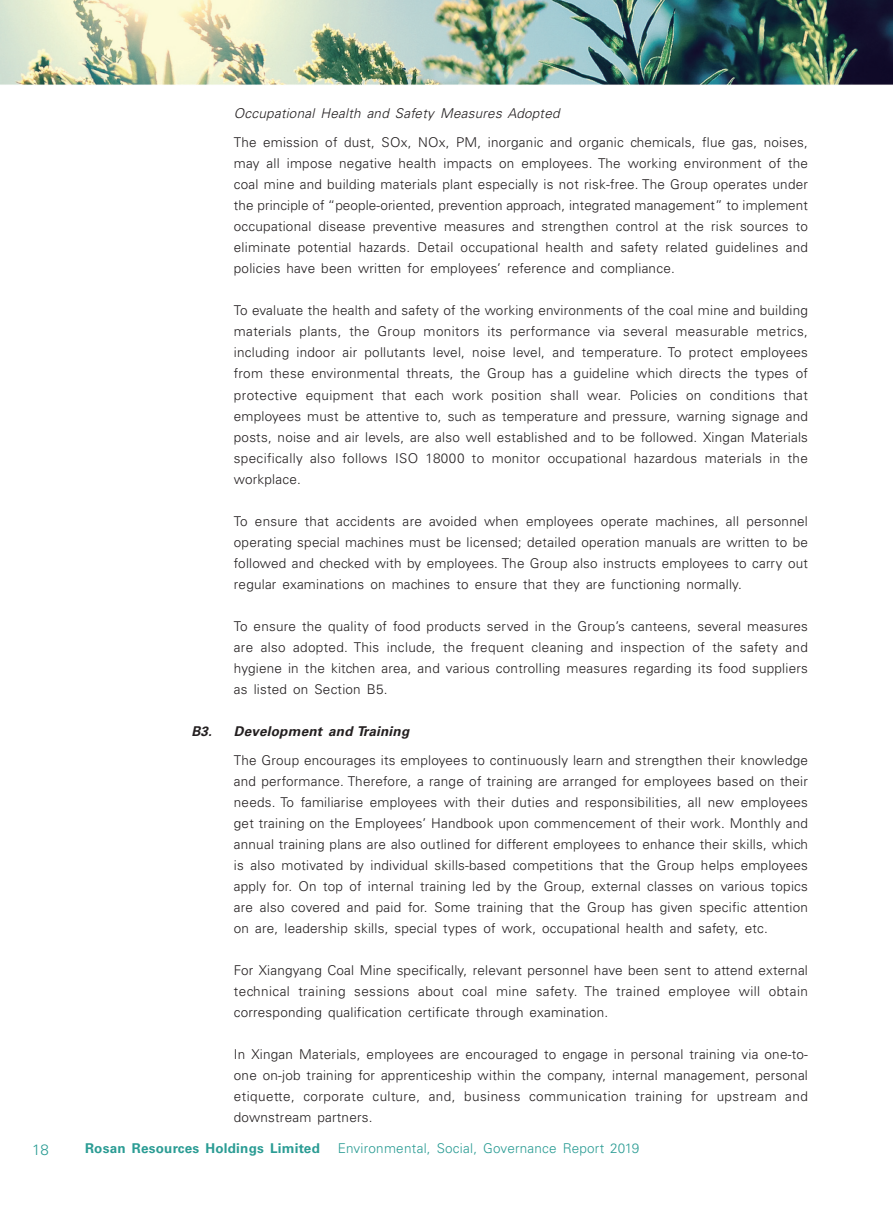
<style>
.page{position:relative;width:893px;height:1212px;background:#fff}
.page>*{position:absolute;margin:0;border:0;box-sizing:border-box;transform-origin:0 0}
.t1{font:300 15px "Univers LT Std";color:#2b9c94}
.t2{font:300 13.5px/21px "Univers LT Std";letter-spacing:.015em;color:#231f20;text-align:justify}
.t3{font:italic 300 13.5px "Univers LT Std";letter-spacing:.015em;color:#231f20}
.t4{font:300 13.5px "Univers LT Std";letter-spacing:.015em;color:#2b9c94}
.t5{font:700 13.5px "Univers LT Std";letter-spacing:.015em;color:#2b9c94}
.t6{font:italic 700 13.5px "Univers LT Std";letter-spacing:.015em;color:#231f20}
</style>
<div class="page">
<img style="left:0;top:0;width:893px;height:85px">
<p class="t3" style="left:234px;top:108px;width:327px">Occupational Health and Safety Measures Adopted</p>
<p class="t2" style="left:234px;top:133px;width:576px">The emission of dust, SOx, NOx, PM, inorganic and organic chemicals, flue gas, noises, may all impose negative health impacts on employees. The working environment of the coal mine and building materials plant especially is not risk-free. The Group operates under the principle of “people-oriented, prevention approach, integrated management” to implement occupational disease preventive measures and strengthen control at the risk sources to eliminate potential hazards. Detail occupational health and safety related guidelines and policies have been written for employees’ reference and compliance.</p>
<p class="t2" style="left:234px;top:301px;width:576px">To evaluate the health and safety of the working environments of the coal mine and building materials plants, the Group monitors its performance via several measurable metrics, including indoor air pollutants level, noise level, and temperature. To protect employees from these environmental threats, the Group has a guideline which directs the types of protective equipment that each work position shall wear. Policies on conditions that employees must be attentive to, such as temperature and pressure, warning signage and posts, noise and air levels, are also well established and to be followed. Xingan Materials specifically also follows ISO 18000 to monitor occupational hazardous materials in the workplace.</p>
<p class="t2" style="left:234px;top:511px;width:576px">To ensure that accidents are avoided when employees operate machines, all personnel operating special machines must be licensed; detailed operation manuals are written to be followed and checked with by employees. The Group also instructs employees to carry out regular examinations on machines to ensure that they are functioning normally.</p>
<p class="t2" style="left:234px;top:616px;width:576px">To ensure the quality of food products served in the Group’s canteens, several measures are also adopted. This include, the frequent cleaning and inspection of the safety and hygiene in the kitchen area, and various controlling measures regarding its food suppliers as listed on Section B5.</p>
<p class="t6" style="left:191px;top:725px;width:219px">B3. Development and Training</p>
<p class="t2" style="left:234px;top:751px;width:576px">The Group encourages its employees to continuously learn and strengthen their knowledge and performance. Therefore, a range of training are arranged for employees based on their needs. To familiarise employees with their duties and responsibilities, all new employees get training on the Employees’ Handbook upon commencement of their work. Monthly and annual training plans are also outlined for different employees to enhance their skills, which is also motivated by individual skills-based competitions that the Group helps employees apply for. On top of internal training led by the Group, external classes on various topics are also covered and paid for. Some training that the Group has given specific attention on are, leadership skills, special types of work, occupational health and safety, etc.</p>
<p class="t2" style="left:234px;top:961px;width:576px">For Xiangyang Coal Mine specifically, relevant personnel have been sent to attend external technical training sessions about coal mine safety. The trained employee will obtain corresponding qualification certificate through examination.</p>
<p class="t2" style="left:234px;top:1045px;width:576px">In Xingan Materials, employees are encouraged to engage in personal training via one-to&shy;one on-job training for apprenticeship within the company, internal management, personal etiquette, corporate culture, and, business communication training for upstream and downstream partners.</p>
<p class="t1" style="left:32px;top:1143px;width:18px">18</p>
<p class="t5" style="left:85px;top:1143px;width:236px">Rosan Resources Holdings Limited</p>
<p class="t4" style="left:338px;top:1143px;width:303px">Environmental, Social, Governance Report 2019</p>
</div>
